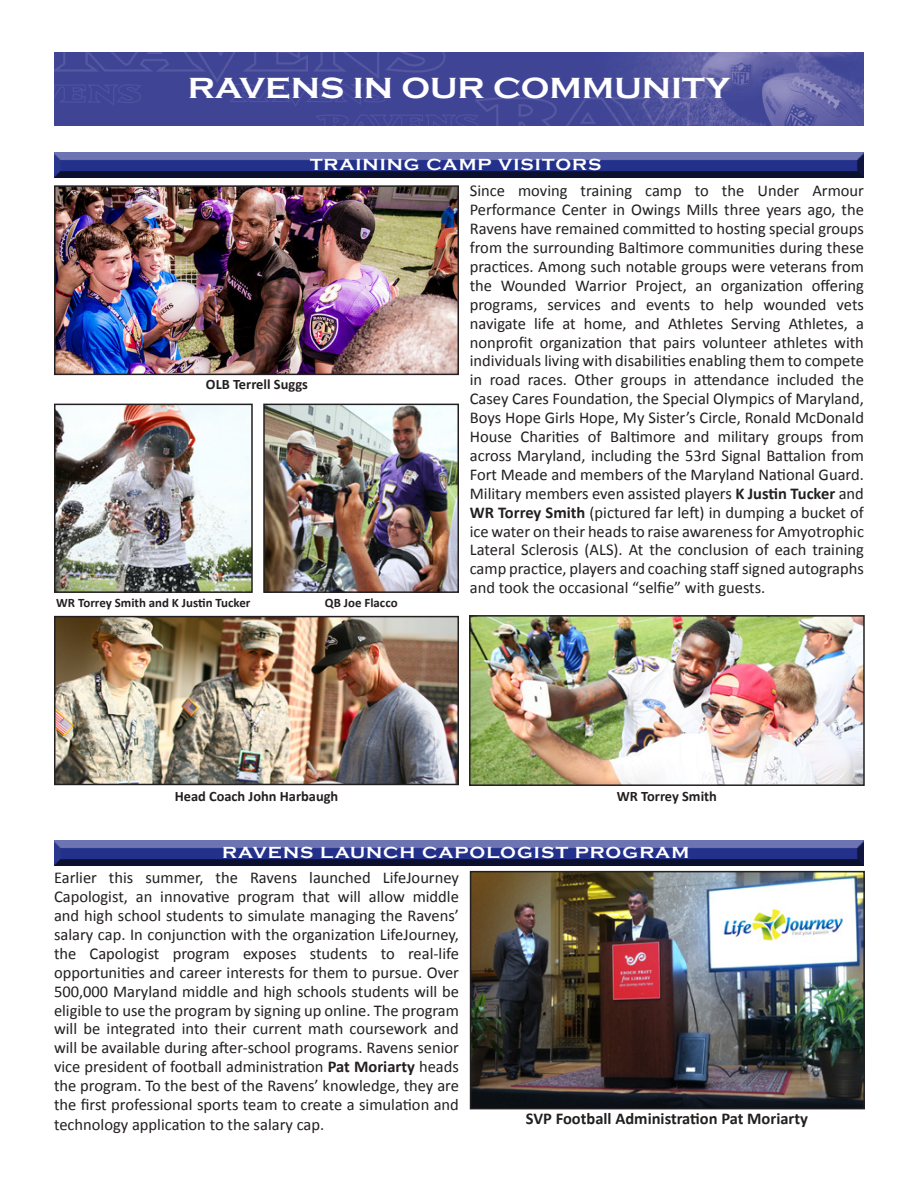
<style>
.page{position:relative;width:918px;height:1188px;background:#fff}
.page>*{position:absolute;margin:0;border:0;box-sizing:border-box;transform-origin:0 0}
.t1{font:700 30px "Copperplate Gothic";color:#fff;scale:1.12 1}
.t2{font:16.5px/18.9px "Calibri";color:#231f20;text-align:justify}
.t3{font:700 16.5px "Copperplate Gothic";letter-spacing:.055em;color:#fff;scale:1.12 1}
.t4{font:700 16.5px "Calibri";color:#231f20}
.t5{font:700 14.4px "Calibri";color:#231f20}
.t6{font:700 12.9px "Calibri";color:#231f20}
.s1{font-weight:700}
</style>
<div class="page">
<div style="left:53px;top:152px;width:813px;height:27px;background:#231f20;opacity:.75"></div>
<img style="left:54px;top:53px;width:810px;height:73px">
<div style="left:53px;top:840px;width:813px;height:27px;background:#231f20;opacity:.75"></div>
<img style="left:473px;top:874px;width:389px;height:232px">
<div style="left:470px;top:871px;width:395px;height:238px;border:2px solid #231f20"></div>
<img style="left:57px;top:188px;width:399px;height:184px">
<div style="left:54px;top:185px;width:405px;height:190px;border:2px solid #231f20"></div>
<img style="left:57px;top:619px;width:399px;height:163px">
<div style="left:54px;top:616px;width:405px;height:169px;border:2px solid #231f20"></div>
<img style="left:266px;top:407px;width:190px;height:183px">
<div style="left:263px;top:404px;width:196px;height:189px;border:2px solid #231f20"></div>
<img style="left:57px;top:407px;width:193px;height:183px">
<div style="left:54px;top:404px;width:199px;height:189px;border:2px solid #231f20"></div>
<img style="left:472px;top:618px;width:390px;height:165px">
<div style="left:469px;top:615px;width:396px;height:171px;border:2px solid #231f20"></div>
<p class="t1" style="left:188px;top:72px;width:486px">RAVENS IN OUR COMMUNITY</p>
<p class="t3" style="left:310px;top:155px;width:262px">TRAINING CAMP VISITORS</p>
<p class="t5" style="left:206px;top:375px;width:104px">OLB Terrell Suggs</p>
<p class="t6" style="left:56px;top:594px;width:196px">WR Torrey Smith and K Justin Tucker</p>
<p class="t6" style="left:325px;top:594px;width:74px">QB Joe Flacco</p>
<p class="t5" style="left:175px;top:787px;width:165px">Head Coach John Harbaugh</p>
<p class="t2" style="left:470px;top:181px;width:396px">Since moving training camp to the Under Armour Performance Center in Owings Mills three years ago, the Ravens have remained committed to hosting special groups from the surrounding Baltimore communities during these practices. Among such notable groups were veterans from the Wounded Warrior Project, an organization offering programs, services and events to help wounded vets navigate life at home, and Athletes Serving Athletes, a nonprofit organization that pairs volunteer athletes with individuals living with disabilities enabling them to compete in road races. Other groups in attendance included the Casey Cares Foundation, the Special Olympics of Maryland, Boys Hope Girls Hope, My Sister’s Circle, Ronald McDonald House Charities of Baltimore and military groups from across Maryland, including the 53rd Signal Battalion from Fort Meade and members of the Maryland National Guard.<br>Military members even assisted players <span class="s1">K Justin Tucker</span> and <span class="s1">WR Torrey Smith</span> (pictured far left) in dumping a bucket of ice water on their heads to raise awareness for Amyotrophic Lateral Sclerosis (ALS). At the conclusion of each training camp practice, players and coaching staff signed autographs and took the occasional “selfie” with guests.</p>
<p class="t5" style="left:617px;top:787px;width:102px">WR Torrey Smith</p>
<p class="t3" style="left:222px;top:843px;width:418px">RAVENS LAUNCH CAPOLOGIST PROGRAM</p>
<p class="t2" style="left:54px;top:868px;width:407px">Earlier this summer, the Ravens launched LifeJourney Capologist, an innovative program that will allow middle and high school students to simulate managing the Ravens’ salary cap. In conjunction with the organization LifeJourney, the Capologist program exposes students to real-life opportunities and career interests for them to pursue. Over 500,000 Maryland middle and high schools students will be eligible to use the program by signing up online. The program will be integrated into their current math coursework and will be available during after-school programs. Ravens senior vice president of football administration <span class="s1">Pat Moriarty</span> heads the program. To the best of the Ravens’ knowledge, they are the first professional sports team to create a simulation and technology application to the salary cap.</p>
<p class="t4" style="left:526px;top:1108px;width:284px">SVP Football Administration Pat Moriarty</p>
</div>
